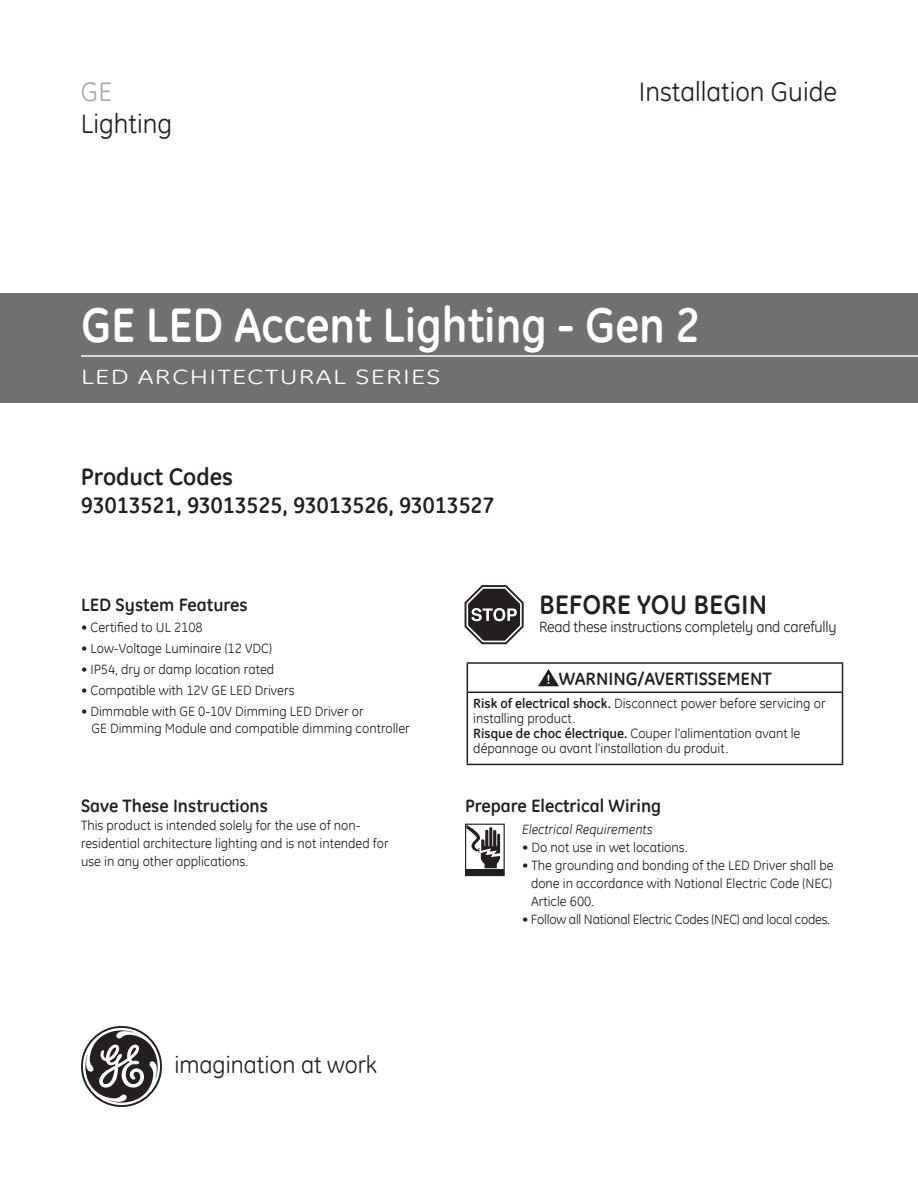
<style>
.page{position:relative;width:918px;height:1188px;background:#fff}
.page>*{position:absolute;margin:0;border:0;box-sizing:border-box;transform-origin:0 0}
.t1{font:700 48.75px "GE Inspira";color:#fff;scale:.94 1}
.t2{font:27px "GE Inspira";color:#231f20}
.t3{font:700 27px "GE Inspira";color:#231f20}
.t4{font:27px "GE Inspira";color:#a8a9ad}
.t5{font:24px "GE Inspira";color:#231f20}
.t6{font:700 24px "GE Inspira";color:#231f20}
.t7{font:700 22.5px "GE Inspira";color:#231f20}
.t8{font:20.7px "GE Inspira";letter-spacing:.05em;color:#fff;scale:1.35 1}
.t9{font:700 18px "GE Inspira";color:#231f20}
.t10{font:15px "GE Inspira";letter-spacing:-.015em;color:#231f20}
.supplies_required{font:13.5px/18px "GE Inspira";color:#231f20}
.supplies_required-2{font:13.5px "GE Inspira";letter-spacing:-.02em;color:#231f20}
.supplies_required-3{font:italic 13.5px "GE Inspira";color:#231f20}
.s1{font-weight:700}
</style>
<div class="page">
<div style="left:0;top:293px;width:918px;height:109px;background:#707073"></div>
<hr style="left:81px;top:355px;width:837px;height:2px;background:#fff">
<svg style="left:464px;top:585px;width:60px;height:60px"></svg>
<svg style="left:467px;top:826px;width:33px;height:42px"></svg>
<div style="left:465px;top:824px;width:40px;height:52px;border:1px solid #231f20"></div>
<div style="left:465px;top:870px;width:39px;height:6px;background:#231f20"></div>
<hr style="left:467px;top:662px;width:376px;height:2px;background:#231f20">
<svg style="left:467px;top:664px;width:1px;height:28px"></svg>
<svg style="left:842px;top:664px;width:1px;height:28px"></svg>
<hr style="left:467px;top:692px;width:376px;height:1px;background:#231f20">
<hr style="left:467px;top:693px;width:1px;height:71px;background:#231f20">
<hr style="left:842px;top:693px;width:1px;height:71px;background:#231f20">
<hr style="left:467px;top:764px;width:376px;height:1px;background:#231f20">
<svg style="left:538px;top:669px;width:21px;height:17px"></svg>
<svg style="left:81px;top:1026px;width:81px;height:81px"></svg>
<p class="t4" style="left:81px;top:74px;width:32px">GE</p>
<p class="t2" style="left:639px;top:74px;width:200px">Installation Guide</p>
<p class="t2" style="left:81px;top:106px;width:93px">Lighting</p>
<p class="t1" style="left:81px;top:294px;width:660px">GE LED Accent Lighting - Gen 2</p>
<p class="t8" style="left:81px;top:364px;width:268px">LED ARCHITECTURAL SERIES</p>
<p class="t6" style="left:81px;top:461px;width:154px">Product Codes</p>
<p class="t7" style="left:81px;top:491px;width:415px">93013521, 93013525, 93013526, 93013527</p>
<p class="t9" style="left:81px;top:593px;width:168px">LED System Features</p>
<p class="supplies_required" style="left:81px;top:618px;width:123px">• Certified to UL 2108</p>
<p class="supplies_required" style="left:81px;top:639px;width:192px">• Low-Voltage Luminaire (12 VDC)</p>
<p class="supplies_required" style="left:81px;top:660px;width:195px">• IP54, dry or damp location rated</p>
<p class="supplies_required" style="left:81px;top:681px;width:215px">• Compatible with 12V GE LED Drivers</p>
<p class="supplies_required" style="left:92px;top:703px;width:320px;line-height:16.5px;text-indent:-11px">• Dimmable with GE 0-10V Dimming LED Driver or<br>GE Dimming Module and compatible dimming controller</p>
<p class="t9" style="left:81px;top:794px;width:189px">Save These Instructions</p>
<p class="supplies_required" style="left:81px;top:816px;width:309px">This product is intended solely for the use of non&shy;residential architecture lighting and is not intended for use in any other applications.</p>
<p class="t5" style="left:174px;top:1049px;width:204px">imagination at work</p>
<p class="t3" style="left:539px;top:587px;width:230px">BEFORE YOU BEGIN</p>
<p class="t10" style="left:539px;top:617px;width:299px">Read these instructions completely and carefully</p>
<p class="t9" style="left:559px;top:667px;width:214px">WARNING/AVERTISSEMENT</p>
<p class="supplies_required" style="left:473px;top:696px;width:354px;line-height:15px"><span class="s1">Risk of electrical shock.</span> Disconnect power before servicing or installing product.</p>
<p class="supplies_required" style="left:473px;top:726px;width:329px;line-height:15px"><span class="s1">Risque de choc électrique.</span> Couper l’alimentation avant le dépannage ou avant l’installation du produit.</p>
<p class="t9" style="left:465px;top:794px;width:198px">Prepare Electrical Wiring</p>
<p class="supplies_required-3" style="left:522px;top:821px;width:132px">Electrical Requirements</p>
<p class="supplies_required" style="left:522px;top:838px;width:167px">• Do not use in wet locations.</p>
<p class="supplies_required" style="left:522px;top:856px;width:313px">• The grounding and bonding of the LED Driver shall be</p>
<p class="supplies_required" style="left:531px;top:874px;width:302px">done in accordance with National Electric Code (NEC)<br>Article 600.</p>
<p class="supplies_required-2" style="left:522px;top:910px;width:310px">• Follow all National Electric Codes (NEC) and local codes.</p>
</div>
